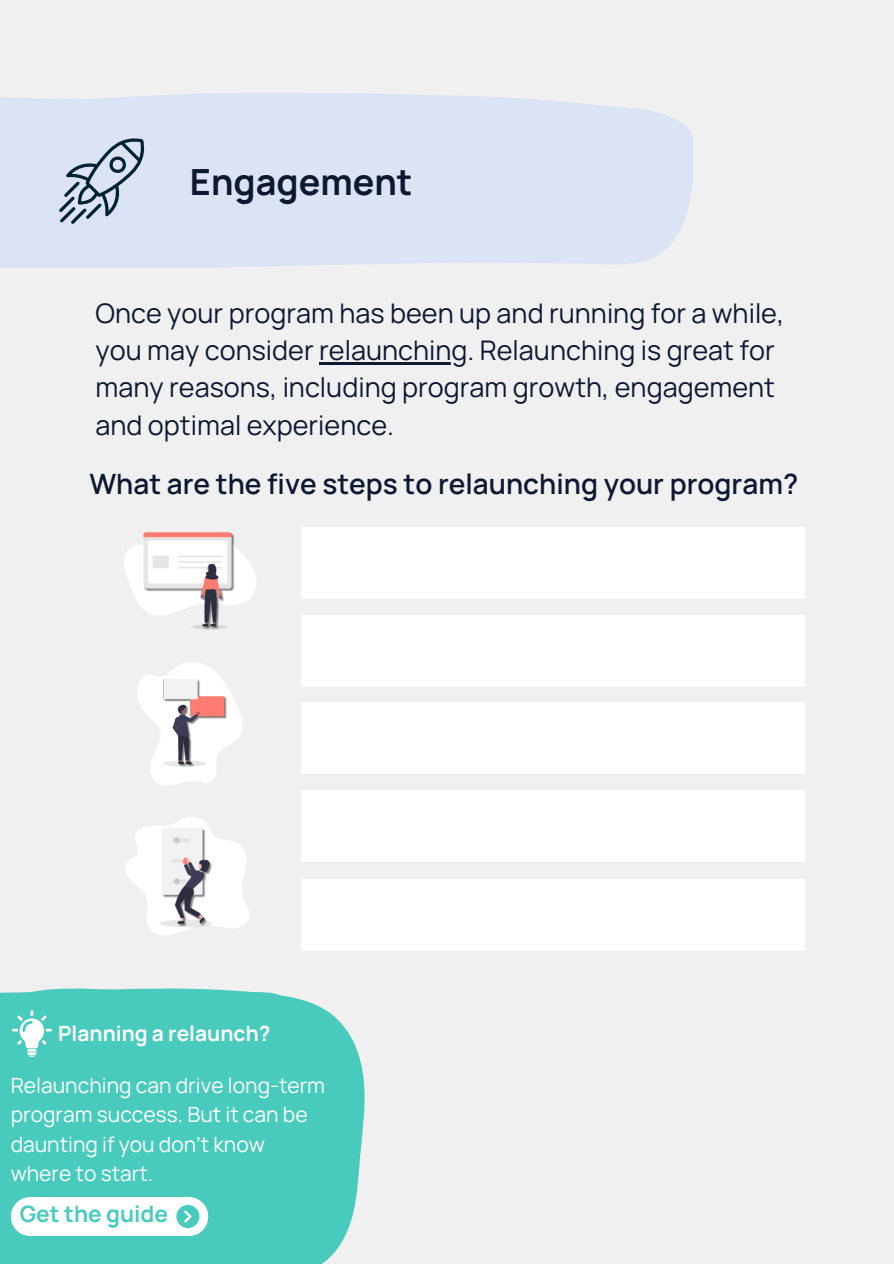
<style>
.page{position:relative;width:894px;height:1264px;background:#fff}
.page>*{position:absolute;margin:0;border:0;box-sizing:border-box;transform-origin:0 0}
.t1{font:700 36px "Manrope";color:#0e1830}
.t2{font:600 27.9px "Manrope";color:#0e1830}
.t3{font:27px/37.2px "Manrope";color:#0e1830}
.t4{font:700 22.65px "Manrope";color:#48cbbc}
.t5{font:21px/29.2px "Manrope";color:#fff}
.t6{font:700 21px "Manrope";color:#fff}
</style>
<div class="page">
<div style="left:0;top:0;width:893px;height:1263px;background:#f1f0f0"></div>
<div style="left:0;top:93px;width:692px;height:174px;background:#dce3f4"></div>
<hr style="left:319px;top:362px;width:148px;height:3px;background:#0e1830">
<svg style="left:59px;top:138px;width:85px;height:86px;background:#aebacb"></svg>
<svg style="left:124px;top:545px;width:132px;height:63px"></svg>
<img style="left:143px;top:532px;width:102px;height:98px">
<svg style="left:138px;top:663px;width:104px;height:122px"></svg>
<img style="left:164px;top:678px;width:64px;height:92px">
<svg style="left:125px;top:817px;width:124px;height:118px"></svg>
<img style="left:160px;top:826px;width:56px;height:107px">
<div style="left:301px;top:527px;width:503px;height:72px;background:#fff"></div>
<svg style="left:0;top:1003px;width:365px;height:260px;background:#5bcfc2"></svg>
<div style="left:0;top:988px;width:312px;height:208px;background:#48cbbc"></div>
<svg style="left:12px;top:1010px;width:40px;height:46px"></svg>
<div style="left:11px;top:1196px;width:197px;height:39px;background:#fff;border-radius:19px"></div>
<div style="left:176px;top:1204px;width:23px;height:23px;background:#48cbbc;border-radius:50%"></div>
<svg style="left:184px;top:1210px;width:8px;height:12px"></svg>
<div style="left:301px;top:615px;width:503px;height:71px;background:#fff"></div>
<div style="left:301px;top:702px;width:503px;height:72px;background:#fff"></div>
<div style="left:301px;top:789px;width:503px;height:72px;background:#fff"></div>
<div style="left:301px;top:878px;width:503px;height:72px;background:#fff"></div>
<p class="t1" style="left:190px;top:156px;width:224px">Engagement</p>
<p class="t3" style="left:95px;top:294px;width:690px">Once your program has been up and running for a while, you may consider relaunching. Relaunching is great for</p>
<h1 class="t3" style="left:95px;top:368px;width:680px">many reasons, including program growth, engagement and optimal experience.</h1>
<h3 class="t2" style="left:89px;top:464px;width:710px">What are the five steps to relaunching your program?</h3>
<h2 class="t6" style="left:58px;top:1019px;width:214px">Planning a relaunch?</h2>
<p class="t5" style="left:11px;top:1070px;width:316px">Relaunching can drive long-term program success. But it can be daunting if you don’t know where to start.</p>
<p class="t4" style="left:20px;top:1198px;width:150px">Get the guide</p>
</div>
